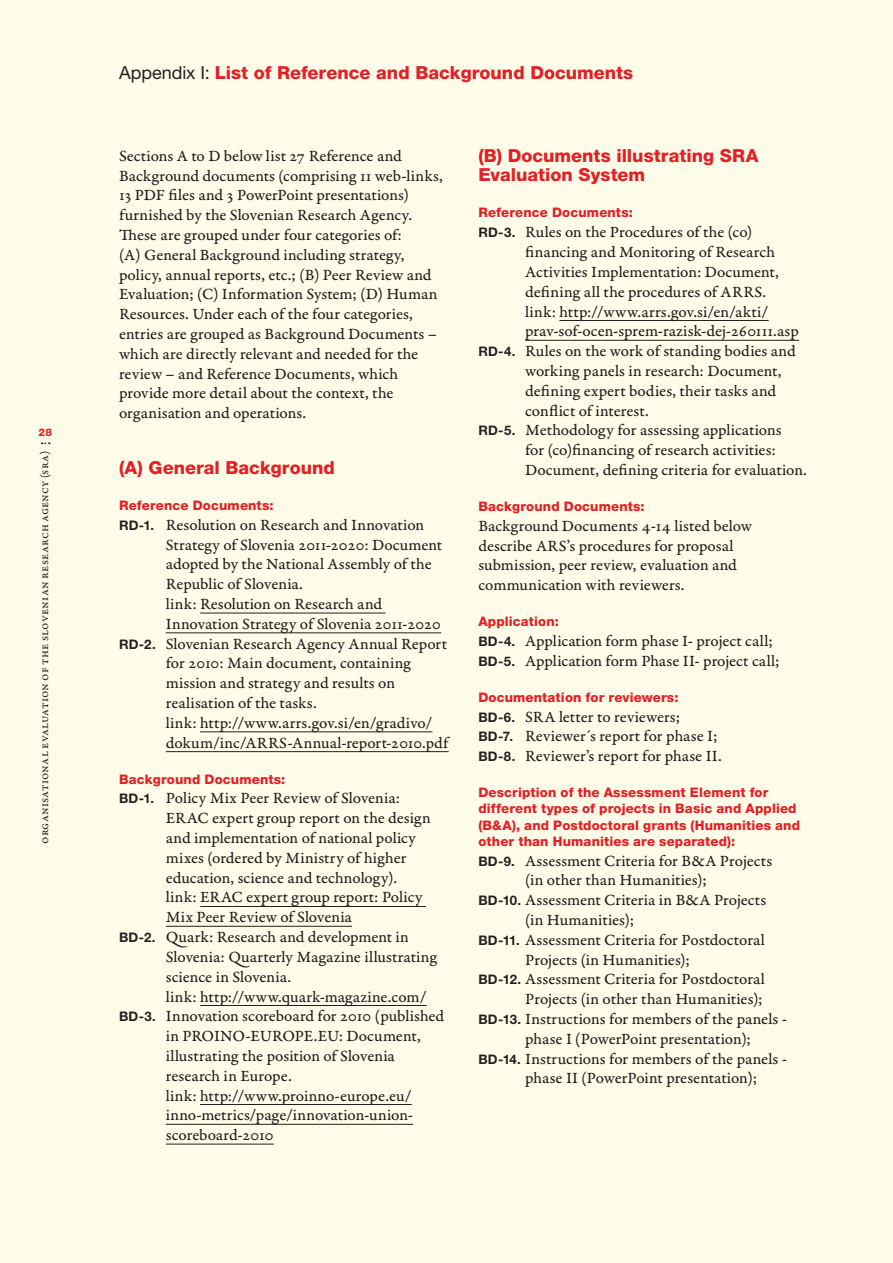
<style>
.page{position:relative;width:893px;height:1263px;background:#fffde9}
.page>*{position:absolute;margin:0;border:0;box-sizing:border-box;transform-origin:0 0}
.t1{font:800 18px/19.8px "Helvetica Neue LT Std";color:#e41f25}
.t2{font:16.5px/19.8px "Garamond Premr Pro Capt";color:#231f20}
.t3{font:16.5px "Garamond Premr Pro Capt";letter-spacing:.055em;color:#231f20}
.t4{font:800 13.2px/16.2px "Helvetica Neue LT Std";letter-spacing:.01em;color:#e41f25}
.t5{font:12px "Garamond Premr Pro Capt";letter-spacing:.01em;color:#231f20}
.t6{font:800 10.5px "Helvetica Neue LT Std";color:#e41f25}
.s1{font-weight:400;color:#231f20}
.s2{font-family:"Helvetica Neue LT Std";font-weight:700;font-size:13.2px}
</style>
<div class="page">
<svg style="left:42px;top:442px;width:8px;height:2px"></svg>
<hr style="left:200px;top:613px;width:185px;height:1px;background:#231f20">
<hr style="left:166px;top:633px;width:275px;height:1px;background:#231f20">
<hr style="left:200px;top:732px;width:232px;height:1px;background:#231f20">
<hr style="left:166px;top:751px;width:283px;height:1px;background:#231f20">
<hr style="left:200px;top:906px;width:226px;height:1px;background:#231f20">
<hr style="left:166px;top:926px;width:186px;height:1px;background:#231f20">
<hr style="left:200px;top:1005px;width:227px;height:1px;background:#231f20">
<hr style="left:200px;top:1104px;width:212px;height:1px;background:#231f20">
<hr style="left:166px;top:1124px;width:247px;height:1px;background:#231f20">
<hr style="left:166px;top:1144px;width:108px;height:1px;background:#231f20">
<hr style="left:559px;top:320px;width:210px;height:1px;background:#231f20">
<hr style="left:525px;top:340px;width:274px;height:1px;background:#231f20">
<p class="t6" style="left:39px;top:426px;width:15px">28</p>
<p class="t5" style="left:37px;top:844px;width:394px;rotate:-90deg">Organisational Evaluation of the Slovenian Research Agency (SRA)</p>
<p class="t1" style="left:119px;top:63px;width:516px"><span class="s1">Appendix I:</span> List of Reference and Background Documents</p>
<p class="t2" style="left:119px;top:146px;width:325px">Sections A to D below list 27 Reference and Background documents (comprising 11 web-links, 13 PDF files and 3 PowerPoint presentations) furnished by the Slovenian Research Agency.<br>These are grouped under four categories of:<br>(A) General Background including strategy, policy, annual reports, etc.; (B) Peer Review and Evaluation; (C) Information System; (D) Human Resources. Under each of the four categories, entries are grouped as Background Documents – which are directly relevant and needed for the review – and Reference Documents, which provide more detail about the context, the organisation and operations.</p>
<p class="t1" style="left:119px;top:458px;width:217px">(A) General Background</p>
<p class="t4" style="left:119px;top:497px;width:156px">Reference Documents:</p>
<p class="t2" style="left:119px;top:515px;width:307px"><span class="s2">RD-1.</span> Resolution on Research and Innovation</p>
<p class="t2" style="left:166px;top:535px;width:278px">Strategy of Slovenia 2011-2020: Document</p>
<p class="t2" style="left:166px;top:555px;width:267px">adopted by the National Assembly of the</p>
<p class="t2" style="left:166px;top:575px;width:139px">Republic of Slovenia.</p>
<p class="t2" style="left:166px;top:594px;width:218px">link: Resolution on Research and</p>
<p class="t2" style="left:166px;top:614px;width:277px">Innovation Strategy of Slovenia 2011-2020</p>
<p class="t2" style="left:119px;top:634px;width:330px"><span class="s2">RD-2.</span> Slovenian Research Agency Annual Report</p>
<p class="t2" style="left:166px;top:654px;width:247px">for 2010: Main document, containing</p>
<p class="t2" style="left:166px;top:674px;width:231px">mission and strategy and results on</p>
<p class="t2" style="left:166px;top:693px;width:152px">realisation of the tasks.</p>
<p class="t2" style="left:166px;top:713px;width:268px">link: http://www.arrs.gov.si/en/gradivo/</p>
<p class="t2" style="left:166px;top:733px;width:286px">dokum/inc/ARRS-Annual-report-2010.pdf</p>
<p class="t4" style="left:119px;top:771px;width:168px">Background Documents:</p>
<p class="t2" style="left:119px;top:789px;width:283px"><span class="s2">BD-1.</span> Policy Mix Peer Review of Slovenia:</p>
<p class="t2" style="left:166px;top:809px;width:266px">ERAC expert group report on the design</p>
<p class="t2" style="left:166px;top:828px;width:252px">and implementation of national policy</p>
<p class="t2" style="left:166px;top:848px;width:242px">mixes (ordered by Ministry of higher</p>
<p class="t2" style="left:166px;top:868px;width:233px">education, science and technology).</p>
<p class="t2" style="left:166px;top:888px;width:258px">link: ERAC expert group report: Policy</p>
<p class="t2" style="left:166px;top:908px;width:188px">Mix Peer Review of Slovenia</p>
<p class="t2" style="left:119px;top:927px;width:291px"><span class="s2">BD-2.</span> Quark: Research and development in</p>
<p class="t2" style="left:166px;top:947px;width:273px">Slovenia: Quarterly Magazine illustrating</p>
<p class="t2" style="left:166px;top:967px;width:127px">science in Slovenia.</p>
<p class="t2" style="left:166px;top:987px;width:262px">link: http://www.quark-magazine.com/</p>
<p class="t2" style="left:119px;top:1007px;width:327px"><span class="s2">BD-3.</span> Innovation scoreboard for 2010 (published</p>
<p class="t2" style="left:166px;top:1026px;width:256px">in PROINO-EUROPE.EU: Document,</p>
<p class="t2" style="left:166px;top:1046px;width:231px">illustrating the position of Slovenia</p>
<p class="t2" style="left:166px;top:1066px;width:127px">research in Europe.</p>
<p class="t2" style="left:166px;top:1086px;width:247px">link: http://www.proinno-europe.eu/</p>
<p class="t2" style="left:166px;top:1106px;width:249px">inno-metrics/page/innovation-union-</p>
<p class="t2" style="left:166px;top:1125px;width:109px">scoreboard-2010</p>
<p class="t1" style="left:478px;top:145px;width:281px">(B) Documents illustrating SRA<br>Evaluation System</p>
<p class="t4" style="left:478px;top:205px;width:156px">Reference Documents:</p>
<p class="t2" style="left:478px;top:223px;width:275px"><span class="s2">RD-3.</span> Rules on the Procedures of the (co)</p>
<p class="t2" style="left:525px;top:243px;width:251px">financing and Monitoring of Research</p>
<p class="t2" style="left:525px;top:262px;width:255px">Activities Implementation: Document,</p>
<p class="t3" style="left:525px;top:282px;width:243px">defining all the procedures of ARRS.</p>
<p class="t2" style="left:525px;top:302px;width:245px">link: http://www.arrs.gov.si/en/akti/</p>
<p class="t2" style="left:525px;top:322px;width:275px">prav-sof-ocen-sprem-razisk-dej-260111.asp</p>
<p class="t2" style="left:478px;top:342px;width:319px"><span class="s2">RD-4.</span> Rules on the work of standing bodies and</p>
<p class="t2" style="left:525px;top:361px;width:258px">working panels in research: Document,</p>
<p class="t2" style="left:525px;top:381px;width:253px">defining expert bodies, their tasks and</p>
<p class="t2" style="left:525px;top:401px;width:125px">conflict of interest.</p>
<p class="t2" style="left:478px;top:421px;width:305px"><span class="s2">RD-5.</span> Methodology for assessing applications</p>
<p class="t2" style="left:525px;top:441px;width:252px">for (co)financing of research activities:</p>
<p class="t2" style="left:525px;top:460px;width:283px">Document, defining criteria for evaluation.</p>
<p class="t4" style="left:478px;top:498px;width:168px">Background Documents:</p>
<p class="t2" style="left:478px;top:516px;width:275px">Background Documents 4-14 listed below describe ARS’s procedures for proposal submission, peer review, evaluation and communication with reviewers.</p>
<p class="t4" style="left:478px;top:613px;width:82px">Application:</p>
<p class="t2" style="left:478px;top:631px;width:303px"><span class="s2">BD-4.</span> Application form phase I- project call;<br><span class="s2">BD-5.</span> Application form Phase II- project call;</p>
<p class="t4" style="left:478px;top:689px;width:202px">Documentation for reviewers:</p>
<p class="t2" style="left:478px;top:707px;width:245px"><span class="s2">BD-6.</span> SRA letter to reviewers;<br><span class="s2">BD-7.</span> Reviewer´s report for phase I;<br><span class="s2">BD-8.</span> Reviewer’s report for phase II.</p>
<p class="t4" style="left:478px;top:784px;width:323px">Description of the Assessment Element for different types of projects in Basic and Applied (B&amp;A), and Postdoctoral grants (Humanities and other than Humanities are separated):</p>
<p class="t2" style="left:478px;top:851px;width:295px"><span class="s2">BD-9.</span> Assessment Criteria for B&amp;A Projects</p>
<p class="t2" style="left:525px;top:871px;width:183px">(in other than Humanities);</p>
<p class="t2" style="left:478px;top:891px;width:289px"><span class="s2">BD-10.</span> Assessment Criteria in B&amp;A Projects</p>
<p class="t2" style="left:525px;top:910px;width:110px">(in Humanities);</p>
<p class="t2" style="left:478px;top:930px;width:288px"><span class="s2">BD-11.</span> Assessment Criteria for Postdoctoral</p>
<p class="t2" style="left:525px;top:950px;width:166px">Projects (in Humanities);</p>
<p class="t2" style="left:478px;top:970px;width:288px"><span class="s2">BD-12.</span> Assessment Criteria for Postdoctoral</p>
<p class="t2" style="left:525px;top:990px;width:239px">Projects (in other than Humanities);</p>
<p class="t2" style="left:478px;top:1009px;width:310px"><span class="s2">BD-13.</span> Instructions for members of the panels -</p>
<p class="t2" style="left:525px;top:1029px;width:227px">phase I (PowerPoint presentation);</p>
<p class="t2" style="left:478px;top:1049px;width:310px"><span class="s2">BD-14.</span> Instructions for members of the panels -</p>
<p class="t2" style="left:525px;top:1069px;width:233px">phase II (PowerPoint presentation);</p>
</div>
